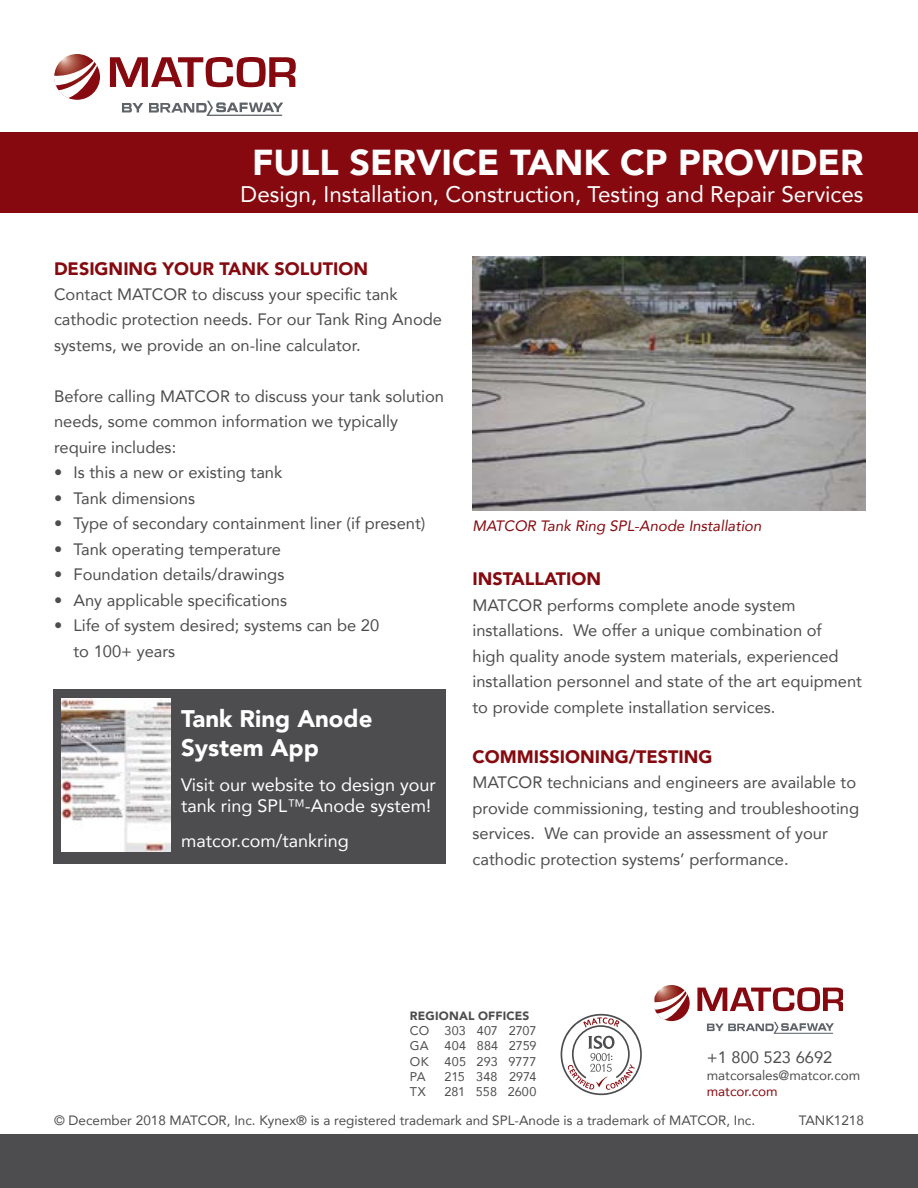
<style>
.page{position:relative;width:918px;height:1188px;background:#fff}
.page>*{position:absolute;margin:0;border:0;box-sizing:border-box;transform-origin:0 0}
.t1{font:900 36px "Avenir";color:#fff}
.t2{font:900 24px/28.5px "Avenir";color:#fff}
.t3{font:22.5px "Avenir";color:#fff}
.t4{font:18px/21.6px "Avenir";color:#fff}
.t5{font:900 18px "Avenir";color:#86090f}
.t6{font:16.5px/25.5px "Avenir";color:#4d4d4f}
.t7{font:italic 15px "Avenir";color:#86090f}
.t8{font:13.5px "Avenir";color:#4d4d4f}
.t9{font:13.5px "Avenir";color:#86090f}
.t10{font:12.6px/15.1px "Avenir";letter-spacing:.005em;color:#4d4d4f;text-align:justify}
.t11{font:900 12px "Avenir";letter-spacing:.015em;color:#4d4d4f}
.s1{font-weight:300}
</style>
<div class="page">
<div style="left:0;top:132px;width:918px;height:81px;background:#86090f"></div>
<svg style="left:149px;top:101px;width:134px;height:15px"></svg>
<svg style="left:122px;top:103px;width:21px;height:9px"></svg>
<svg style="left:54px;top:54px;width:46px;height:46px"></svg>
<svg style="left:54px;top:61px;width:43px;height:37px"></svg>
<svg style="left:110px;top:57px;width:186px;height:30px"></svg>
<div style="left:0;top:1134px;width:918px;height:54px;background:#4d4d4f"></div>
<img style="left:473px;top:256px;width:392px;height:254px">
<div style="left:53px;top:689px;width:393px;height:174px;background:#4d4d4f"></div>
<img style="left:62px;top:699px;width:108px;height:152px">
<svg style="left:707px;top:1022px;width:127px;height:12px"></svg>
<svg style="left:654px;top:985px;width:36px;height:36px"></svg>
<svg style="left:697px;top:987px;width:146px;height:24px"></svg>
<svg style="left:561px;top:1014px;width:81px;height:81px"></svg>
<h1 class="t1" style="left:252px;top:132px;width:613px">FULL SERVICE TANK CP PROVIDER</h1>
<h3 class="t3" style="left:241px;top:176px;width:624px">Design, Installation, Construction, Testing and Repair Services</h3>
<p class="t5" style="left:54px;top:253px;width:316px">DESIGNING YOUR TANK SOLUTION</p>
<p class="t6" style="left:54px;top:281px;width:390px">Contact MATCOR to discuss your specific tank cathodic protection needs. For our Tank Ring Anode systems, we provide an on-line calculator.</p>
<p class="t6" style="left:54px;top:383px;width:392px">Before calling MATCOR to discuss your tank solution needs, some common information we typically require includes:</p>
<p class="t6" style="left:54px;top:460px;width:230px">• Is this a new or existing tank</p>
<p class="t6" style="left:54px;top:485px;width:143px">• Tank dimensions</p>
<p class="t6" style="left:54px;top:510px;width:373px">• Type of secondary containment liner (if present)</p>
<p class="t6" style="left:54px;top:536px;width:229px">• Tank operating temperature</p>
<p class="t6" style="left:54px;top:561px;width:232px">• Foundation details/drawings</p>
<p class="t6" style="left:54px;top:587px;width:235px">• Any applicable specifications</p>
<p class="t6" style="left:74px;top:612px;width:307px;text-indent:-20px">• Life of system desired; systems can be 20 to 100+ years</p>
<h2 class="t2" style="left:181px;top:704px;width:193px">Tank Ring Anode<br>System App</h2>
<p class="t4" style="left:181px;top:773px;width:256px">Visit our website to design your tank ring SPL<span class="s1">™</span>-Anode system!</p>
<p class="t4" style="left:181px;top:830px;width:169px">matcor.com/tankring</p>
<p class="t7" style="left:472px;top:517px;width:291px">MATCOR Tank Ring SPL-Anode Installation</p>
<p class="t5" style="left:472px;top:563px;width:130px">INSTALLATION</p>
<p class="t6" style="left:472px;top:592px;width:391px">MATCOR performs complete anode system installations. We offer a unique combination of<br>high quality anode system materials, experienced installation personnel and state of the art equipment to provide complete installation services.</p>
<p class="t5" style="left:472px;top:741px;width:241px">COMMISSIONING/TESTING</p>
<p class="t6" style="left:472px;top:770px;width:388px">MATCOR technicians and engineers are available to provide commissioning, testing and troubleshooting services. We can provide an assessment of your cathodic protection systems’ performance.</p>
<p class="t11" style="left:410px;top:1006px;width:121px">REGIONAL OFFICES</p>
<p class="t10" style="left:410px;top:1023px;width:128px">CO 303 407 2707<br>GA 404 884 2759<br>OK</p>
<p class="t10" style="left:444px;top:1053px;width:94px">405 293 9777</p>
<p class="t10" style="left:410px;top:1068px;width:17px">PA</p>
<p class="t10" style="left:444px;top:1068px;width:94px">215 348 2974</p>
<p class="t10" style="left:410px;top:1084px;width:17px">TX</p>
<p class="t10" style="left:444px;top:1084px;width:94px">281 558 2600</p>
<p class="t6" style="left:707px;top:1044px;width:127px">+1 800 523 6692</p>
<p class="t8" style="left:707px;top:1064px;width:155px">matcorsales@matcor.com</p>
<p class="t9" style="left:707px;top:1080px;width:73px">matcor.com</p>
<p class="t8" style="left:54px;top:1109px;width:703px">© December 2018 MATCOR, Inc. Kynex® is a registered trademark and SPL-Anode is a trademark of MATCOR, Inc.</p>
<p class="t8" style="left:799px;top:1109px;width:67px">TANK1218</p>
</div>
